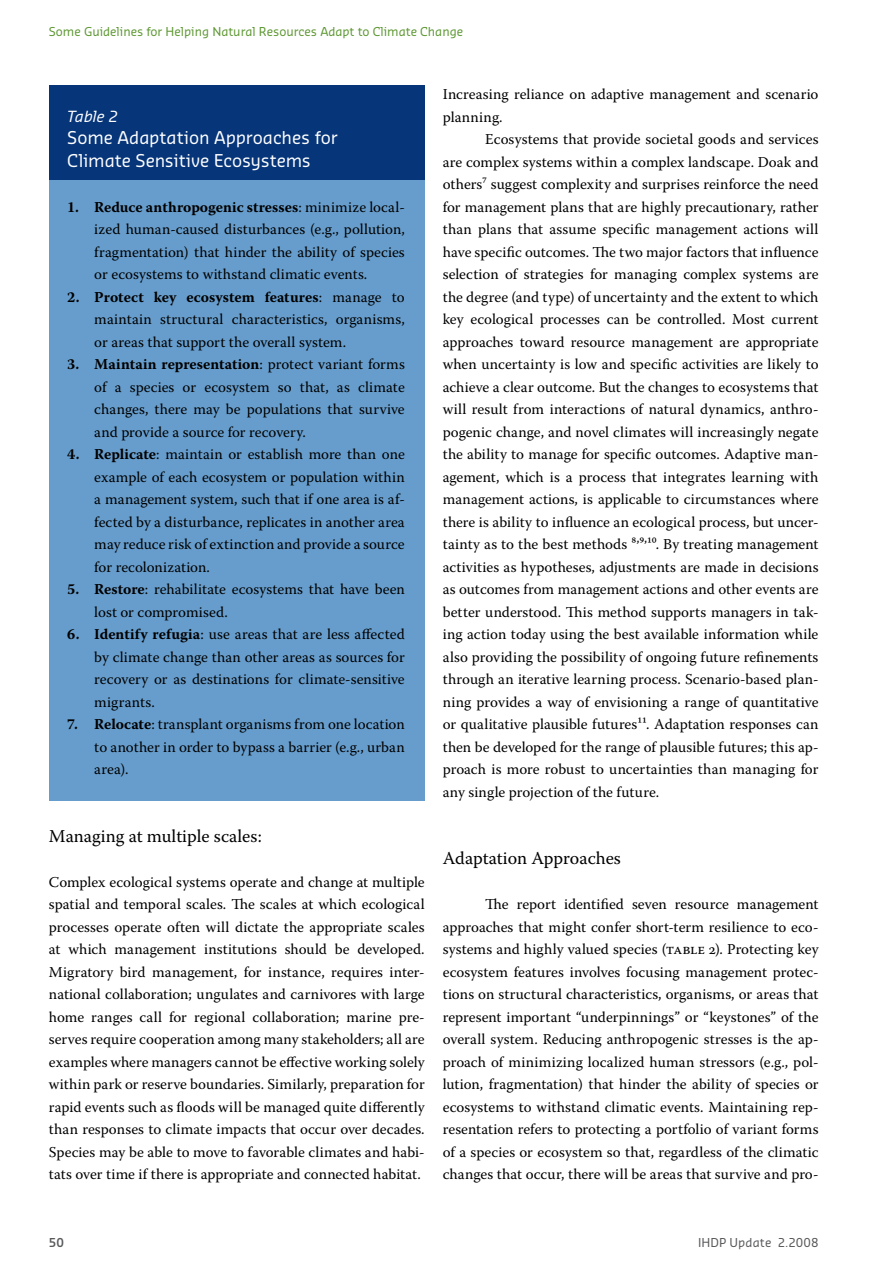
<style>
.page{position:relative;width:893px;height:1263px;background:#fff}
.page>*{position:absolute;margin:0;border:0;box-sizing:border-box;transform-origin:0 0}
.t1{font:18px "Warnock Pro";color:#000}
.t2{font:17.25px/22.5px "Sansa";letter-spacing:-.005em;color:#fff}
.t3{font:15px/22.5px "Warnock Pro";letter-spacing:.005em;color:#000;text-align:justify}
.t4{font:italic 15px "Sansa";letter-spacing:-.005em;color:#fff}
.t5{font:12px "Sansa";color:#5d9732}
.t6{font:12px "Sansa";letter-spacing:.005em;color:#58595b}
.t7{font:600 12px "Sansa Std";color:#58595b}
.s1{font-weight:700}
</style>
<div class="page">
<div style="left:49px;top:146px;width:376px;height:655px;background:#669dcc"></div>
<div style="left:49px;top:85px;width:376px;height:95px;background:#06357a"></div>
<p class="t5" style="left:49px;top:24px;width:416px">Some Guidelines for Helping Natural Resources Adapt to Climate Change</p>
<p class="t4" style="left:67px;top:106px;width:52px">Table 2</p>
<p class="t2" style="left:67px;top:126px;width:272px">Some Adaptation Approaches for<br>Climate Sensitive Ecosystems</p>
<p class="t3" style="left:94px;top:195px;width:312px;text-indent:-27px"><span class="s1">1. Reduce anthropogenic stresses</span>: minimize local&shy;ized human-caused disturbances (e.g., pollution, fragmentation) that hinder the ability of species or ecosystems to withstand climatic events.</p>
<p class="t3" style="left:94px;top:285px;width:312px;text-indent:-27px"><span class="s1">2. Protect key ecosystem features</span>: manage to maintain structural characteristics, organisms, or areas that support the overall system.</p>
<p class="t3" style="left:94px;top:353px;width:312px;text-indent:-27px"><span class="s1">3. Maintain representation</span>: protect variant forms of a species or ecosystem so that, as climate changes, there may be populations that survive and provide a source for recovery.</p>
<p class="t3" style="left:94px;top:443px;width:312px;text-indent:-27px"><span class="s1">4. Replicate</span>: maintain or establish more than one example of each ecosystem or population within a management system, such that if one area is af&shy;fected by a disturbance, replicates in another area may reduce risk of extinction and provide a source for recolonization.</p>
<p class="t3" style="left:94px;top:578px;width:312px;text-indent:-27px"><span class="s1">5. Restore</span>: rehabilitate ecosystems that have been lost or compromised.</p>
<p class="t3" style="left:94px;top:623px;width:312px;text-indent:-27px"><span class="s1">6. Identify refugia</span>: use areas that are less affected by climate change than other areas as sources for recovery or as destinations for climate-sensitive migrants.</p>
<p class="t3" style="left:94px;top:713px;width:312px;text-indent:-27px"><span class="s1">7. Relocate</span>: transplant organisms from one location to another in order to bypass a barrier (e.g., urban area).</p>
<p class="t1" style="left:49px;top:825px;width:215px">Managing at multiple scales:</p>
<p class="t3" style="left:49px;top:870px;width:377px">Complex ecological systems operate and change at multiple spatial and temporal scales. The scales at which ecological processes operate often will dictate the appropriate scales at which management institutions should be developed.<br>Migratory bird management, for instance, requires inter&shy;national collaboration; ungulates and carnivores with large home ranges call for regional collaboration; marine pre&shy;serves require cooperation among many stakeholders; all are examples where managers cannot be effective working solely within park or reserve boundaries. Similarly, preparation for rapid events such as floods will be managed quite differently than responses to climate impacts that occur over decades.<br>Species may be able to move to favorable climates and habi&shy;tats over time if there is appropriate and connected habitat.</p>
<p class="t3" style="left:443px;top:83px;width:377px">Increasing reliance on adaptive management and scenario planning.</p>
<p class="t3" style="left:443px;top:128px;width:377px;text-indent:43px">Ecosystems that provide societal goods and services are complex systems within a complex landscape. Doak and others7 suggest complexity and surprises reinforce the need for management plans that are highly precautionary, rather than plans that assume specific management actions will have specific outcomes. The two major factors that influence selection of strategies for managing complex systems are the degree (and type) of uncertainty and the extent to which key ecological processes can be controlled. Most current approaches toward resource management are appropriate when uncertainty is low and specific activities are likely to achieve a clear outcome. But the changes to ecosystems that will result from interactions of natural dynamics, anthro&shy;pogenic change, and novel climates will increasingly negate the ability to manage for specific outcomes. Adaptive man&shy;agement, which is a process that integrates learning with management actions, is applicable to circumstances where there is ability to influence an ecological process, but uncer&shy;tainty as to the best methods 8,9,10. By treating management activities as hypotheses, adjustments are made in decisions as outcomes from management actions and other events are better understood. This method supports managers in tak&shy;ing action today using the best available information while also providing the possibility of ongoing future refinements through an iterative learning process. Scenario-based plan&shy;ning provides a way of envisioning a range of quantitative or qualitative plausible futures11. Adaptation responses can then be developed for the range of plausible futures; this ap&shy;proach is more robust to uncertainties than managing for any single projection of the future.</p>
<p class="t1" style="left:443px;top:847px;width:180px">Adaptation Approaches</p>
<p class="t3" style="left:443px;top:893px;width:378px;text-indent:43px">The report identified seven resource management approaches that might confer short-term resilience to eco&shy;systems and highly valued species (Table 2). Protecting key ecosystem features involves focusing management protec&shy;tions on structural characteristics, organisms, or areas that represent important “underpinnings” or “keystones” of the overall system. Reducing anthropogenic stresses is the ap&shy;proach of minimizing localized human stressors (e.g., pol&shy;lution, fragmentation) that hinder the ability of species or ecosystems to withstand climatic events. Maintaining rep&shy;resentation refers to protecting a portfolio of variant forms of a species or ecosystem so that, regardless of the climatic changes that occur, there will be areas that survive and pro-</p>
<p class="t7" style="left:49px;top:1234px;width:17px">50</p>
<p class="t6" style="left:698px;top:1234px;width:122px">IHDP Update 2.2008</p>
</div>
